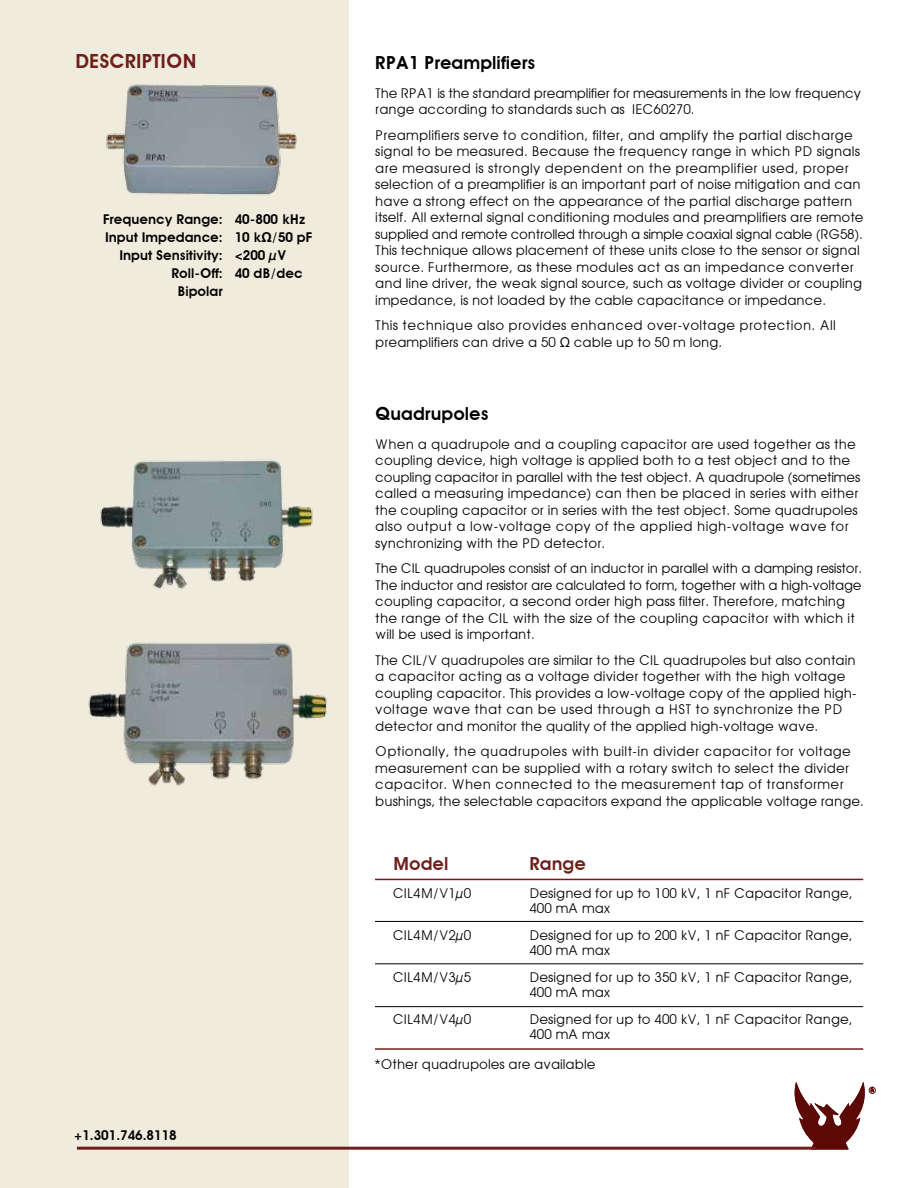
<style>
.page{position:relative;width:918px;height:1188px;background:#fff}
.page>*{position:absolute;margin:0;border:0;box-sizing:border-box;transform-origin:0 0}
.t1{font:600 19.5px "Avant Garde";color:#6e1f1b}
.t2{font:600 18px "Avant Garde";color:#000}
.t3{font:600 18px "Avant Garde";color:#6e1f1b}
.t4{font:13.5px/16.5px "Avant Garde";color:#000}
.t5{font:600 13.5px "Avant Garde";color:#000}
.t6{font:13.5px/16.5px "Avant Garde";letter-spacing:.025em;color:#000}
</style>
<div class="page">
<div style="left:0;top:0;width:348px;height:1188px;background:#f0ecdd"></div>
<img style="left:106px;top:84px;width:191px;height:111px">
<hr style="left:375px;top:879px;width:488px;height:1px;background:#6e1f1b">
<hr style="left:375px;top:1048px;width:488px;height:2px;background:#6e1f1b">
<hr style="left:375px;top:921px;width:488px;height:1px;background:#000">
<hr style="left:375px;top:963px;width:488px;height:1px;background:#000">
<hr style="left:375px;top:1006px;width:488px;height:1px;background:#000">
<div style="left:869px;top:1087px;width:7px;height:7px;border:1px solid #5c0906;border-radius:50%"></div>
<svg style="left:793px;top:1082px;width:81px;height:68px"></svg>
<hr style="left:77px;top:1147px;width:739px;height:3px;background:#6e1f1b">
<img style="left:100px;top:459px;width:213px;height:131px">
<img style="left:88px;top:642px;width:239px;height:144px">
<h1 class="t1" style="left:76px;top:49px;width:123px">Description</h1>
<p class="t5" style="left:101px;top:211px;width:205px">Frequency Range: 40-800 kHz</p>
<p class="t5" style="left:105px;top:229px;width:209px">Input Impedance: 10 kΩ/50 pF</p>
<p class="t5" style="left:101px;top:247px;width:187px">I nput Sensitivity: &lt;200 µV</p>
<p class="t5" style="left:171px;top:265px;width:133px">Roll-Off: 40 dB/dec</p>
<p class="t5" style="left:178px;top:283px;width:47px">Bipolar</p>
<p class="t5" style="left:74px;top:1127px;width:104px">+1.301.746.8118</p>
<h2 class="t2" style="left:375px;top:52px;width:162px">RPA1 Preamplifiers</h2>
<p class="t4" style="left:375px;top:85px;width:487px">The RPA1 is the standard preamplifier for measurements in the low frequency range according to standards such as IEC60270.</p>
<p class="t4" style="left:375px;top:127px;width:490px">Preamplifiers serve to condition, filter, and amplify the partial discharge signal to be measured. Because the frequency range in which PD signals are measured is strongly dependent on the preamplifier used, proper selection of a preamplifier is an important part of noise mitigation and can have a strong effect on the appearance of the partial discharge pattern itself. All external signal conditioning modules and preamplifiers are remote supplied and remote controlled through a simple coaxial signal cable (RG58).<br>This technique allows placement of these units close to the sensor or signal source. Furthermore, as these modules act as an impedance converter and line driver, the weak signal source, such as voltage divider or coupling impedance, is not loaded by the cable capacitance or impedance.</p>
<p class="t6" style="left:375px;top:317px;width:462px">This technique also provides enhanced over-voltage protection. All preamplifiers can drive a 50 Ω cable up to 50 m long.</p>
<h2 class="t2" style="left:375px;top:403px;width:115px">Quadrupoles</h2>
<p class="t4" style="left:375px;top:436px;width:486px">When a quadrupole and a coupling capacitor are used together as the coupling device, high voltage is applied both to a test object and to the coupling capacitor in parallel with the test object. A quadrupole (sometimes called a measuring impedance) can then be placed in series with either the coupling capacitor or in series with the test object. Some quadrupoles also output a low-voltage copy of the applied high-voltage wave for synchronizing with the PD detector.</p>
<p class="t4" style="left:375px;top:560px;width:488px">The CIL quadrupoles consist of an inductor in parallel with a damping resistor.<br>The inductor and resistor are calculated to form, together with a high-voltage coupling capacitor, a second order high pass filter. Therefore, matching the range of the CIL with the size of the coupling capacitor with which it will be used is important.</p>
<p class="t4" style="left:375px;top:652px;width:483px">The CIL/V quadrupoles are similar to the CIL quadrupoles but also contain a capacitor acting as a voltage divider together with the high voltage coupling capacitor. This provides a low-voltage copy of the applied high&shy;voltage wave that can be used through a HST to synchronize the PD detector and monitor the quality of the applied high-voltage wave.</p>
<p class="t4" style="left:375px;top:743px;width:490px">Optionally, the quadrupoles with built-in divider capacitor for voltage measurement can be supplied with a rotary switch to select the divider capacitor. When connected to the measurement tap of transformer bushings, the selectable capacitors expand the applicable voltage range.</p>
<h2 class="t3" style="left:393px;top:853px;width:102px">Model R</h2>
<h2 class="t3" style="left:540px;top:853px;width:48px">ange</h2>
<p class="t4" style="left:393px;top:885px;width:80px">CIL4M/V1µ0</p>
<p class="t4" style="left:529px;top:886px;width:325px;line-height:15px">Designed for up to 100 kV, 1 nF Capacitor Range,<br>400 mA max</p>
<p class="t4" style="left:393px;top:927px;width:80px">CIL4M/V2µ0</p>
<p class="t4" style="left:529px;top:928px;width:325px;line-height:15px">Designed for up to 200 kV, 1 nF Capacitor Range,<br>400 mA max</p>
<p class="t4" style="left:393px;top:969px;width:80px">CIL4M/V3µ5</p>
<p class="t4" style="left:529px;top:970px;width:325px;line-height:15px">Designed for up to 350 kV, 1 nF Capacitor Range,<br>400 mA max</p>
<p class="t4" style="left:393px;top:1011px;width:80px">CIL4M/V4µ0</p>
<p class="t4" style="left:529px;top:1012px;width:325px;line-height:15px">Designed for up to 400 kV, 1 nF Capacitor Range,<br>400 mA max</p>
<p class="t4" style="left:375px;top:1056px;width:222px">*Other quadrupoles are available</p>
</div>
